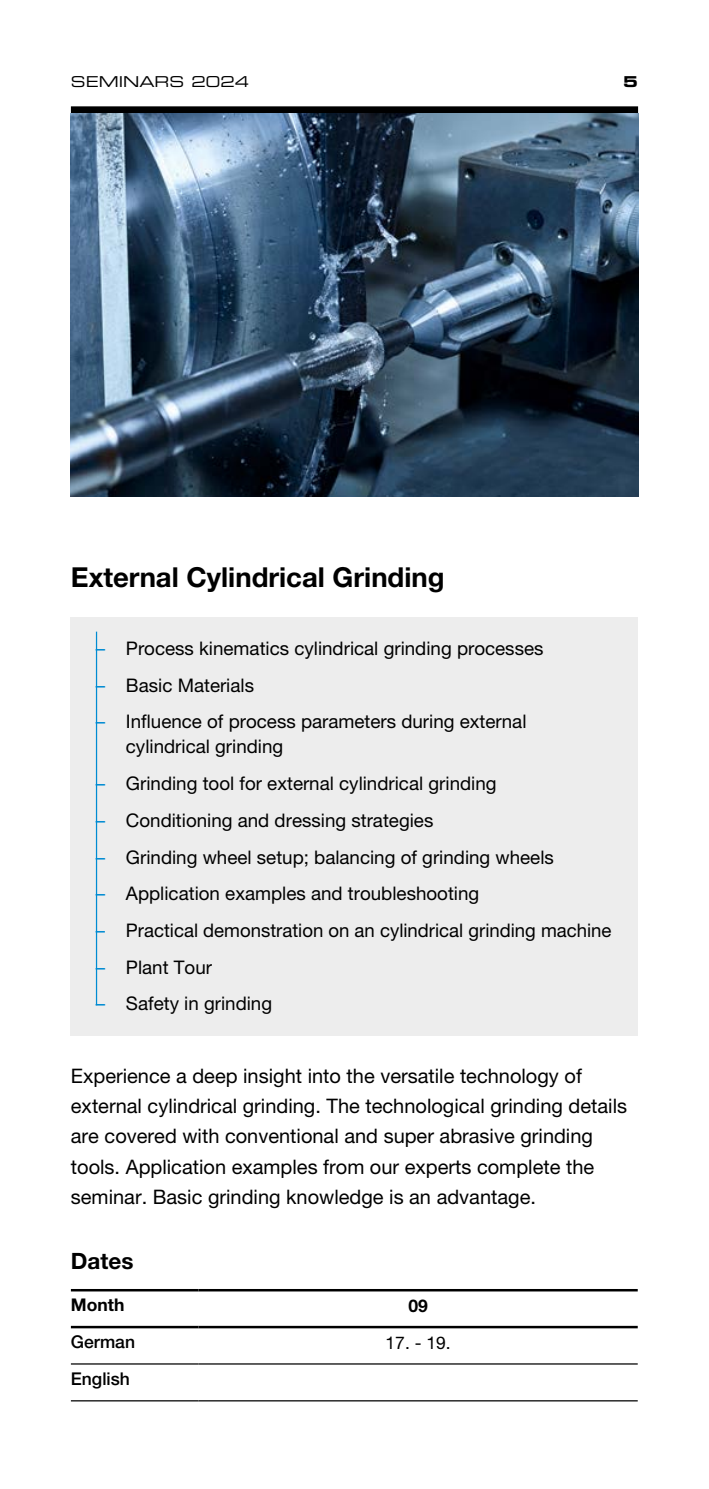
<style>
.page{position:relative;width:709px;height:1489px;background:#fff}
.page>*{position:absolute;margin:0;border:0;box-sizing:border-box;transform-origin:0 0}
.t1{font:700 27.5px "Helvetica Neue LT Pro";color:#000}
.t2{font:700 22.5px "Helvetica Neue LT Pro";color:#000}
.t3{font:20px/30px "Helvetica Neue LT Pro";color:#000}
.t4{font:18.75px/25px "Helvetica Neue LT Pro";color:#000}
.t5{font:500 17.5px/36.8px "Helvetica Neue LTW1 G";color:#000}
.t6{font:700 17.5px "Helvetica Neue LT Pro";color:#000}
.t7{font:17.5px "Helvetica Neue LT Pro";color:#000}
.t8{font:15px "Eurostile LT Std Ex 2";color:#000}
.t9{font:15px "Eurostile LT Std Bold Ex 2";color:#000}
.s1{color:#008bd2}
</style>
<div class="page">
<div style="left:71px;top:106px;width:567px;height:8px;background:#000"></div>
<img style="left:71px;top:114px;width:567px;height:382px">
<div style="left:71px;top:616px;width:567px;height:419px;background:#ededed"></div>
<hr style="left:96px;top:631px;width:1px;height:374px;background:#008bd2">
<hr style="left:71px;top:1363px;width:127px;height:1px;background:#000">
<hr style="left:198px;top:1363px;width:439px;height:1px;background:#000">
<hr style="left:71px;top:1399px;width:127px;height:2px;background:#000">
<hr style="left:198px;top:1399px;width:439px;height:2px;background:#000">
<hr style="left:71px;top:1288px;width:127px;height:3px;background:#000">
<hr style="left:198px;top:1288px;width:439px;height:3px;background:#000">
<hr style="left:71px;top:1325px;width:127px;height:3px;background:#000">
<hr style="left:198px;top:1325px;width:439px;height:3px;background:#000">
<p class="t8" style="left:71px;top:71px;width:180px">SEMINARS 2024</p>
<p class="t9" style="left:623px;top:71px;width:16px">5</p>
<h1 class="t1" style="left:71px;top:559px;width:375px">External Cylindrical Grinding</h1>
<p class="t4" style="left:96px;top:635px;width:449px"><span class="s1">–</span> Process kinematics cylindrical grinding processes</p>
<p class="t4" style="left:96px;top:672px;width:160px"><span class="s1">–</span> Basic Materials</p>
<p class="t4" style="left:126px;top:709px;width:402px;text-indent:-30px"><span class="s1">–</span> Influence of process parameters during external cylindrical grinding</p>
<p class="t4" style="left:96px;top:770px;width:402px"><span class="s1">–</span> Grinding tool for external cylindrical grinding</p>
<p class="t4" style="left:96px;top:807px;width:339px"><span class="s1">–</span> Conditioning and dressing strategies</p>
<p class="t4" style="left:96px;top:844px;width:459px"><span class="s1">–</span> Grinding wheel setup; balancing of grinding wheels</p>
<p class="t4" style="left:96px;top:880px;width:385px"><span class="s1">–</span> Application examples and troubleshooting</p>
<p class="t4" style="left:96px;top:917px;width:517px"><span class="s1">–</span> Practical demonstration on an cylindrical grinding machine</p>
<p class="t4" style="left:96px;top:954px;width:118px"><span class="s1">–</span> Plant Tour</p>
<p class="t4" style="left:96px;top:991px;width:178px"><span class="s1">–</span> Safety in grinding</p>
<p class="t3" style="left:71px;top:1060px;width:557px">Experience a deep insight into the versatile technology of external cylindrical grinding. The technological grinding details are covered with conventional and super abrasive grinding tools. Application examples from our experts complete the seminar. Basic grinding knowledge is an advantage.</p>
<p class="t2" style="left:71px;top:1246px;width:64px">Dates</p>
<p class="t6" style="left:71px;top:1293px;width:55px">Month</p>
<p class="t5" style="left:71px;top:1323px;width:66px">German<br>English</p>
<p class="t6" style="left:408px;top:1294px;width:21px">09</p>
<p class="t7" style="left:385px;top:1332px;width:67px">17. - 19.</p>
</div>
